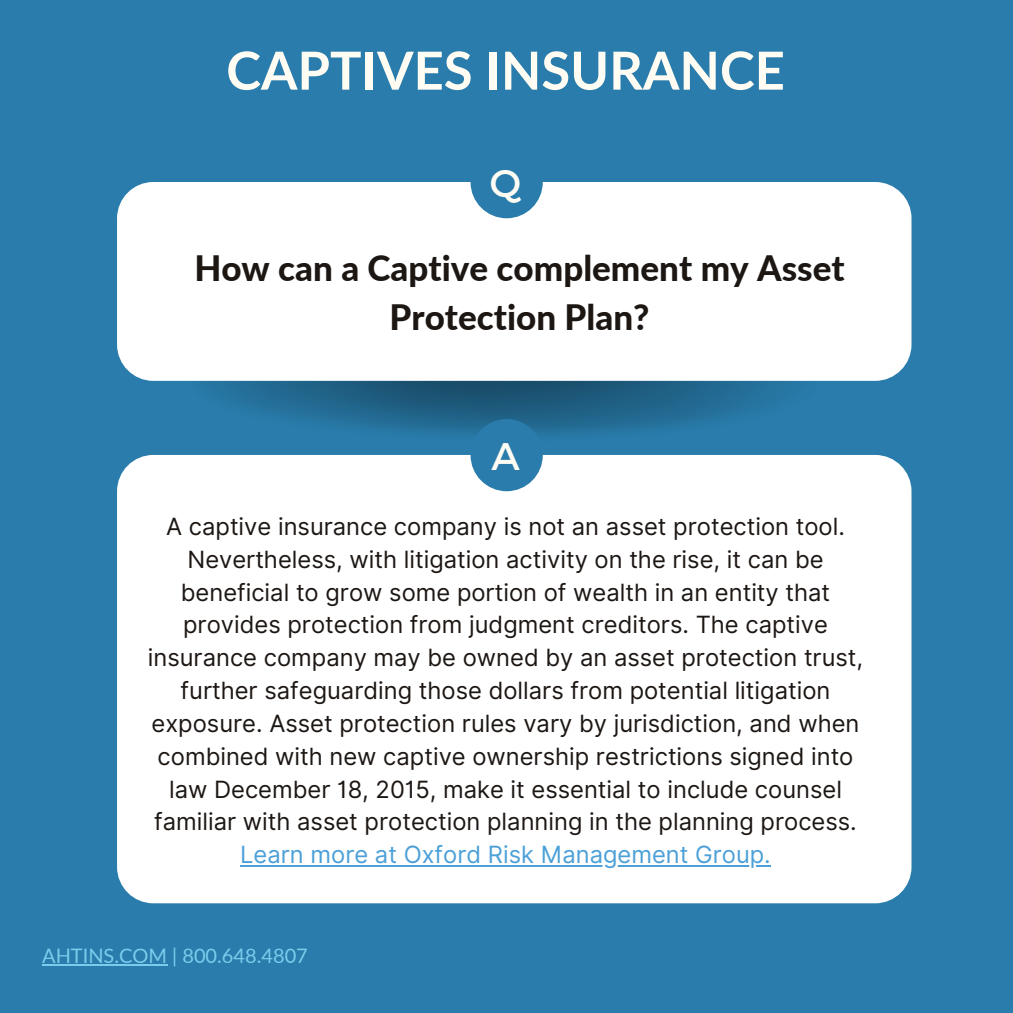
<style>
.page{position:relative;width:1013px;height:1013px;background:#fff}
.page>*{position:absolute;margin:0;border:0;box-sizing:border-box;transform-origin:0 0}
.t1{font:700 52.5px "Lato";color:#fffcf4}
.t2{font:38.5px "Montserrat";color:#fffcf4}
.t3{font:800 35px/48.8px "Lato";color:#1d1714;text-align:center}
.t4{font:23.75px/32.8px "Inter";color:#1d1714;text-align:center}
.t5{font:23.75px "Inter";color:#4ba0d8}
.t6{font:20px "Lato";color:#7bccec}
</style>
<div class="page">
<div style="left:0;top:0;width:1012px;height:1012px;background:#297cab"></div>
<div style="left:117px;top:182px;width:794px;height:199px;background:#fff;border-radius:36px"></div>
<div style="left:117px;top:455px;width:794px;height:448px;background:#fff;border-radius:36px"></div>
<div style="left:470px;top:146px;width:73px;height:72px;background:#297cab;border-radius:50%"></div>
<div style="left:470px;top:419px;width:73px;height:72px;background:#297cab;border-radius:50%"></div>
<hr style="left:240px;top:865px;width:530px;height:2px;background:#4ba0d8">
<hr style="left:42px;top:964px;width:125px;height:2px;background:#7bccec">
<p class="t1" style="left:226px;top:38px;width:560px">CAPTIVES INSURANCE</p>
<p class="t2" style="left:490px;top:159px;width:33px">Q</p>
<p class="t3" style="left:194px;top:243px;width:652px">How can a Captive complement my Asset<br>Protection Plan?</p>
<p class="t2" style="left:491px;top:431px;width:30px">A</p>
<p class="t4" style="left:148px;top:510px;width:717px">A captive insurance company is not an asset protection tool.<br>Nevertheless, with litigation activity on the rise, it can be beneficial to grow some portion of wealth in an entity that provides protection from judgment creditors. The captive insurance company may be owned by an asset protection trust, further safeguarding those dollars from potential litigation exposure. Asset protection rules vary by jurisdiction, and when combined with new captive ownership restrictions signed into law December 18, 2015, make it essential to include counsel familiar with asset protection planning in the planning process.</p>
<p class="t5" style="left:240px;top:840px;width:532px">Learn more at Oxford Risk Management Group.</p>
<p class="t6" style="left:42px;top:942px;width:267px">AHTINS.COM | 800.648.4807</p>
</div>
